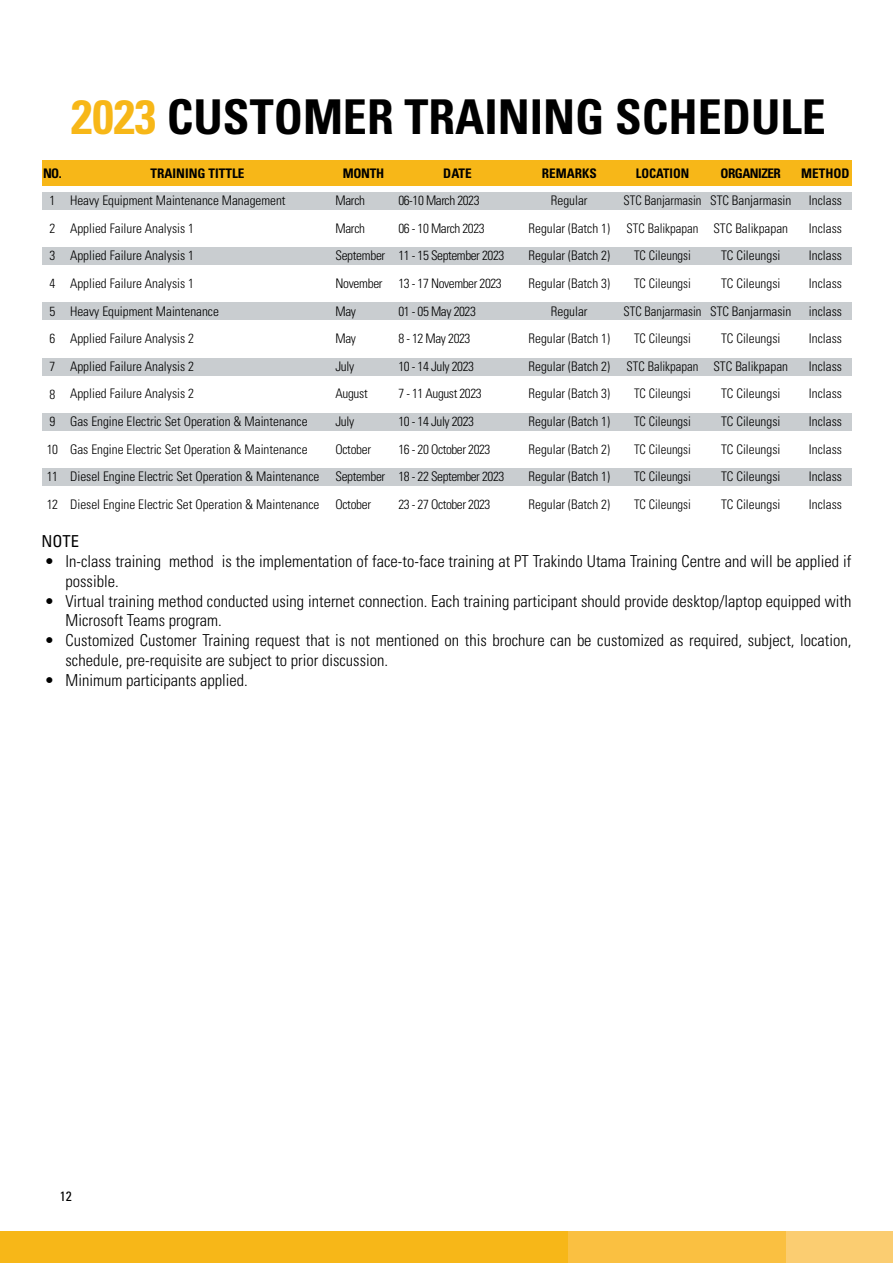
<style>
.page{position:relative;width:893px;height:1263px;background:#fff}
.page>*{position:absolute;margin:0;border:0;box-sizing:border-box;transform-origin:0 0}
.t1{font:700 condensed 48px "Univers";color:#000}
.t2{font:300 condensed 16.5px/19.8px "Univers";color:#000}
.t3{font:condensed 16.5px "Univers";color:#000}
.t4{font:condensed 13.5px "Univers";color:#000}
.t5{font:300 condensed 13.2px/27.6px "Univers";color:#000}
.t6{font:300 condensed 13.2px/27.6px "Univers";letter-spacing:-.03em;color:#000}
.t7{font:300 condensed 13.2px/27.6px "Univers";color:#000;text-align:center;scale:.96 1}
.t8{font:300 condensed 13.2px/27.6px "Univers";letter-spacing:-.02em;color:#000}
.t9{font:700 condensed 13.2px "Univers";color:#000}
.t10{font:700 condensed 13.2px "Univers";letter-spacing:-.04em;color:#000}
.t11{font:700 condensed 13.2px "Univers";color:#000;scale:.96 1}
.s1{color:#f7b718}
</style>
<div class="page">
<div style="left:568px;top:1231px;width:218px;height:32px;background:#fac041"></div>
<div style="left:786px;top:1231px;width:107px;height:32px;background:#fbcd71"></div>
<div style="left:0;top:1231px;width:568px;height:32px;background:#f7b718"></div>
<div style="left:42px;top:161px;width:809px;height:25px;background:#f7b718"></div>
<div style="left:42px;top:192px;width:809px;height:17px;background:#c9cdd0"></div>
<div style="left:42px;top:247px;width:809px;height:18px;background:#c9cdd0"></div>
<div style="left:42px;top:303px;width:809px;height:17px;background:#c9cdd0"></div>
<div style="left:42px;top:358px;width:809px;height:17px;background:#c9cdd0"></div>
<div style="left:42px;top:413px;width:809px;height:18px;background:#c9cdd0"></div>
<div style="left:42px;top:469px;width:809px;height:17px;background:#c9cdd0"></div>
<h1 class="t1" style="left:71px;top:88px;width:756px"><span class="s1">2023</span> CUSTOMER TRAINING SCHEDULE</h1>
<p class="t9" style="left:43px;top:165px;width:20px">NO.</p>
<p class="t5" style="left:47px;top:187px;width:13px">1<br>2<br>3<br>4<br>5<br>6<br>7<br>8<br>9<br>10<br>11<br>12</p>
<p class="t9" style="left:151px;top:165px;width:95px">TRAINING TITTLE</p>
<p class="t5" style="left:70px;top:187px;width:251px">Heavy Equipment Maintenance Management Applied Failure Analysis 1<br>Applied Failure Analysis 1<br>Applied Failure Analysis 1<br>Heavy Equipment Maintenance<br>Applied Failure Analysis 2<br>Applied Failure Analysis 2<br>Applied Failure Analysis 2<br>Gas Engine Electric Set Operation &amp; Maintenance Gas Engine Electric Set Operation &amp; Maintenance Diesel Engine Electric Set Operation &amp; Maintenance Diesel Engine Electric Set Operation &amp; Maintenance</p>
<p class="t9" style="left:343px;top:165px;width:43px">MONTH</p>
<p class="t8" style="left:335px;top:187px;width:51px">March<br>March<br>September<br>November<br>May<br>May<br>July<br>August<br>July<br>October<br>September<br>October</p>
<p class="t9" style="left:443px;top:165px;width:30px">DATE</p>
<p class="t6" style="left:398px;top:187px;width:108px">06-10 March 2023<br>06 - 10 March 2023<br>11 - 15 September 2023<br>13 - 17 November 2023<br>01 - 05 May 2023<br>8 - 12 May 2023<br>10 - 14 July 2023<br>7 - 11 August 2023<br>10 - 14 July 2023<br>16 - 20 October 2023<br>18 - 22 September 2023<br>23 - 27 October 2023</p>
<p class="t9" style="left:542px;top:165px;width:57px">REMARKS</p>
<p class="t5" style="left:529px;top:187px;width:83px;text-align:center">Regular<br>Regular (Batch 1)<br>Regular (Batch 2)<br>Regular (Batch 3)<br>Regular<br>Regular (Batch 1)<br>Regular (Batch 2)<br>Regular (Batch 3)<br>Regular (Batch 1)<br>Regular (Batch 2)<br>Regular (Batch 1)<br>Regular (Batch 2)</p>
<p class="t11" style="left:636px;top:165px;width:57px">LOCATION</p>
<p class="t7" style="left:623px;top:187px;width:83px">STC Banjarmasin<br>STC Balikpapan<br>TC Cileungsi<br>TC Cileungsi<br>STC Banjarmasin<br>TC Cileungsi<br>STC Balikpapan<br>TC Cileungsi<br>TC Cileungsi<br>TC Cileungsi<br>TC Cileungsi<br>TC Cileungsi</p>
<p class="t10" style="left:720px;top:165px;width:62px">ORGANIZER</p>
<p class="t5" style="left:710px;top:186px;width:83px;text-align:center">STC Banjarmasin<br>STC Balikpapan<br>TC Cileungsi<br>TC Cileungsi<br>STC Banjarmasin<br>TC Cileungsi<br>STC Balikpapan<br>TC Cileungsi<br>TC Cileungsi<br>TC Cileungsi<br>TC Cileungsi<br>TC Cileungsi</p>
<p class="t9" style="left:801px;top:165px;width:50px">METHOD</p>
<p class="t5" style="left:809px;top:187px;width:34px;text-align:justify">Inclass Inclass Inclass Inclass inclass Inclass Inclass Inclass Inclass Inclass Inclass Inclass</p>
<p class="t3" style="left:42px;top:531px;width:39px">NOTE</p>
<p class="t2" style="left:66px;top:551px;width:787px;text-indent:-21px">• In-class training method is the implementation of face-to-face training at PT Trakindo Utama Training Centre and will be applied if possible.</p>
<p class="t2" style="left:66px;top:591px;width:787px;text-indent:-21px">• Virtual training method conducted using internet connection. Each training participant should provide desktop/laptop equipped with<br>Microsoft Teams program.</p>
<p class="t2" style="left:66px;top:630px;width:787px;text-indent:-21px">• Customized Customer Training request that is not mentioned on this brochure can be customized as required, subject, location, schedule, pre-requisite are subject to prior discussion.</p>
<p class="t2" style="left:45px;top:670px;width:205px">• Minimum participants applied.</p>
<p class="t4" style="left:60px;top:1187px;width:13px">12</p>
</div>
